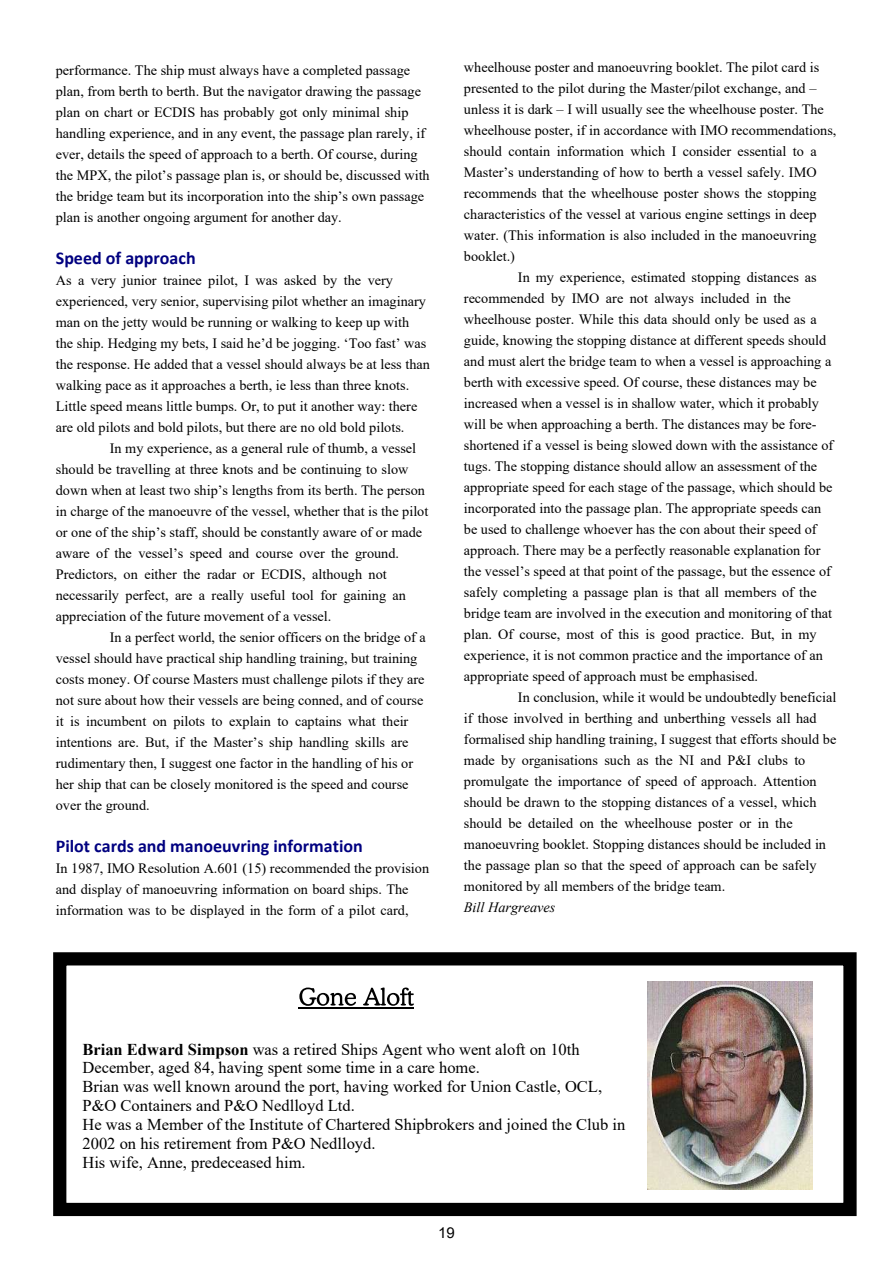
<style>
.page{position:relative;width:893px;height:1263px;background:#fff}
.page>*{position:absolute;margin:0;border:0;box-sizing:border-box;transform-origin:0 0}
.t1{font:700 18px "Calibri";color:#000080}
.t2{font:16.5px/18.9px "Times New Roman";color:#000}
.t3{font:15px "Arial";color:#000}
.t4{font:14.25px/21px "Times New Roman";color:#000}
.t5{font:italic 14.25px "Times New Roman";color:#000}
.s1{font-weight:700}
</style>
<div class="page">
<div style="left:53px;top:952px;width:804px;height:264px;border:13px solid #000"></div>
<img style="left:648px;top:981px;width:164px;height:208px">
<svg style="left:299px;top:987px;width:57px;height:19px"></svg>
<svg style="left:363px;top:987px;width:51px;height:19px"></svg>
<hr style="left:298px;top:1008px;width:116px;height:1px;background:#000">
<p class="t4" style="left:56px;top:61px;width:375px">performance. The ship must always have a completed passage plan, from berth to berth. But the navigator drawing the passage plan on chart or ECDIS has probably got only minimal ship handling experience, and in any event, the passage plan rarely, if ever, details the speed of approach to a berth. Of course, during the MPX, the pilot’s passage plan is, or should be, discussed with the bridge team but its incorporation into the ship’s own passage plan is another ongoing argument for another day.</p>
<p class="t1" style="left:56px;top:250px;width:141px">Speed of approach</p>
<p class="t4" style="left:56px;top:271px;width:376px">As a very junior trainee pilot, I was asked by the very experienced, very senior, supervising pilot whether an imaginary man on the jetty would be running or walking to keep up with the ship. Hedging my bets, I said he’d be jogging. ‘Too fast’ was the response. He added that a vessel should always be at less than walking pace as it approaches a berth, ie less than three knots.<br>Little speed means little bumps. Or, to put it another way: there are old pilots and bold pilots, but there are no old bold pilots.</p>
<p class="t4" style="left:56px;top:439px;width:374px;text-indent:54px">In my experience, as a general rule of thumb, a vessel should be travelling at three knots and be continuing to slow down when at least two ship’s lengths from its berth. The person in charge of the manoeuvre of the vessel, whether that is the pilot or one of the ship’s staff, should be constantly aware of or made aware of the vessel’s speed and course over the ground.<br>Predictors, on either the radar or ECDIS, although not necessarily perfect, are a really useful tool for gaining an appreciation of the future movement of a vessel.</p>
<p class="t4" style="left:56px;top:628px;width:371px;text-indent:54px">In a perfect world, the senior officers on the bridge of a vessel should have practical ship handling training, but training costs money. Of course Masters must challenge pilots if they are not sure about how their vessels are being conned, and of course it is incumbent on pilots to explain to captains what their intentions are. But, if the Master’s ship handling skills are rudimentary then, I suggest one factor in the handling of his or her ship that can be closely monitored is the speed and course over the ground.</p>
<p class="t1" style="left:56px;top:838px;width:308px">Pilot cards and manoeuvring information</p>
<p class="t4" style="left:56px;top:859px;width:375px">In 1987, IMO Resolution A.601 (15) recommended the provision and display of manoeuvring information on board ships. The information was to be displayed in the form of a pilot card,</p>
<p class="t4" style="left:464px;top:58px;width:374px">wheelhouse poster and manoeuvring booklet. The pilot card is presented to the pilot during the Master/pilot exchange, and – unless it is dark – I will usually see the wheelhouse poster. The wheelhouse poster, if in accordance with IMO recommendations, should contain information which I consider essential to a Master’s understanding of how to berth a vessel safely. IMO recommends that the wheelhouse poster shows the stopping characteristics of the vessel at various engine settings in deep water. (This information is also included in the manoeuvring booklet.)</p>
<p class="t4" style="left:464px;top:268px;width:371px;text-indent:54px">In my experience, estimated stopping distances as recommended by IMO are not always included in the wheelhouse poster. While this data should only be used as a guide, knowing the stopping distance at different speeds should and must alert the bridge team to when a vessel is approaching a berth with excessive speed. Of course, these distances may be increased when a vessel is in shallow water, which it probably will be when approaching a berth. The distances may be fore&shy;shortened if a vessel is being slowed down with the assistance of tugs. The stopping distance should allow an assessment of the appropriate speed for each stage of the passage, which should be incorporated into the passage plan. The appropriate speeds can be used to challenge whoever has the con about their speed of approach. There may be a perfectly reasonable explanation for the vessel’s speed at that point of the passage, but the essence of safely completing a passage plan is that all members of the bridge team are involved in the execution and monitoring of that plan. Of course, most of this is good practice. But, in my experience, it is not common practice and the importance of an appropriate speed of approach must be emphasised.</p>
<p class="t4" style="left:464px;top:688px;width:374px;text-indent:54px">In conclusion, while it would be undoubtedly beneficial if those involved in berthing and unberthing vessels all had formalised ship handling training, I suggest that efforts should be made by organisations such as the NI and P&amp;I clubs to promulgate the importance of speed of approach. Attention should be drawn to the stopping distances of a vessel, which should be detailed on the wheelhouse poster or in the manoeuvring booklet. Stopping distances should be included in the passage plan so that the speed of approach can be safely monitored by all members of the bridge team.</p>
<p class="t5" style="left:464px;top:902px;width:93px">Bill Hargreaves</p>
<p class="t2" style="left:82px;top:1041px;width:544px"><span class="s1">Brian Edward Simpson</span> was a retired Ships Agent who went aloft on 10th December, aged 84, having spent some time in a care home.<br>Brian was well known around the port, having worked for Union Castle, OCL, P&amp;O Containers and P&amp;O Nedlloyd Ltd.<br>He was a Member of the Institute of Chartered Shipbrokers and joined the Club in 2002 on his retirement from P&amp;O Nedlloyd.<br>His wife, Anne, predeceased him.</p>
<p class="t3" style="left:438px;top:1227px;width:18px">19</p>
</div>
